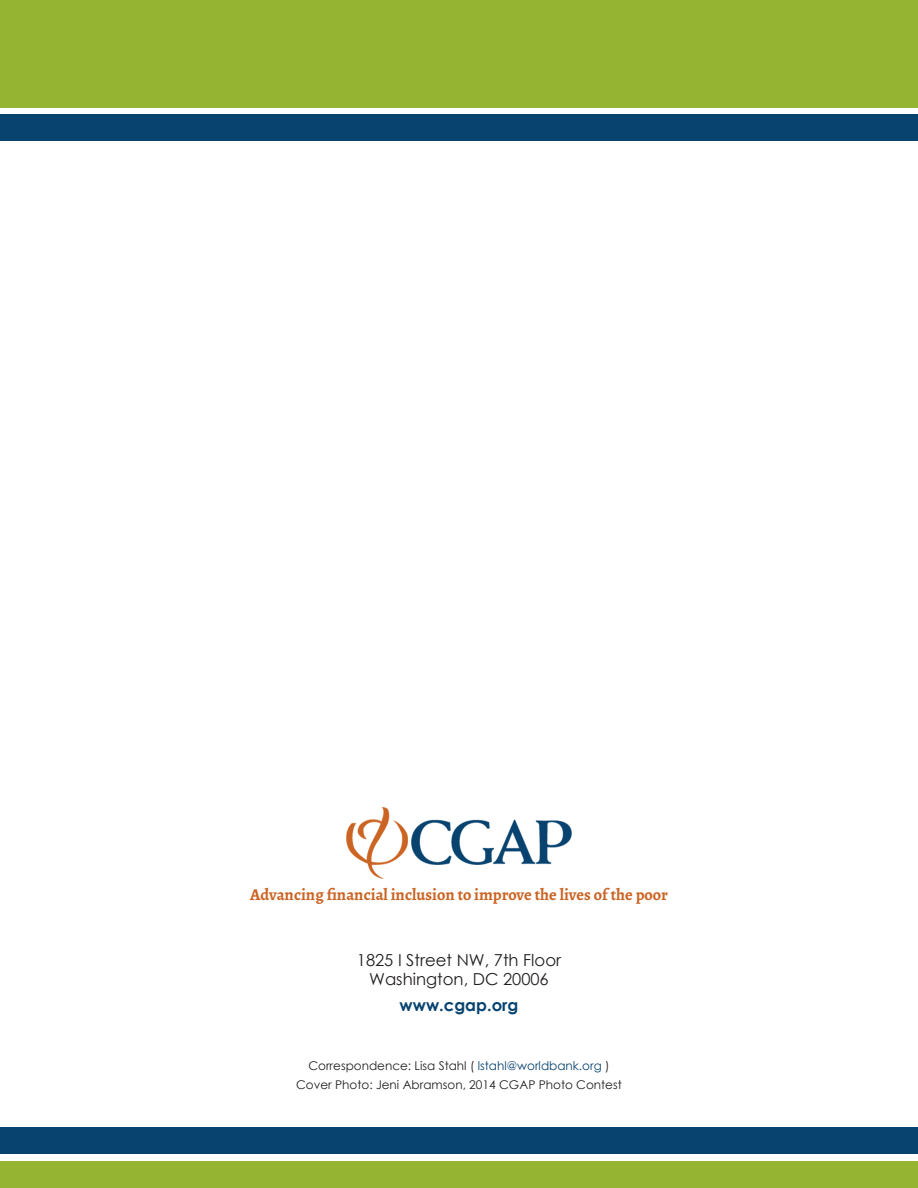
<style>
.page{position:relative;width:918px;height:1188px;background:#fff}
.page>*{position:absolute;margin:0;border:0;box-sizing:border-box;transform-origin:0 0}
.t1{font:700 16.5px "Alegreya";color:#cb6423}
.t2{font:16.5px "Century Gothic";color:#231f20}
.t3{font:700 16.5px "Century Gothic";color:#084370}
.t4{font:12px "Century Gothic";color:#231f20}
.s1{color:#084370}
</style>
<div class="page">
<div style="left:0;top:1161px;width:918px;height:27px;background:#95b532"></div>
<div style="left:0;top:0;width:918px;height:108px;background:#95b532"></div>
<div style="left:0;top:114px;width:918px;height:27px;background:#084370"></div>
<div style="left:0;top:1127px;width:918px;height:27px;background:#084370"></div>
<img style="left:346px;top:808px;width:226px;height:70px">
<p class="t1" style="left:250px;top:884px;width:419px">Advancing financial inclusion to improve the lives of the poor</p>
<p class="t2" style="left:357px;top:949px;width:206px">1825 I Street NW, 7th Floor</p>
<p class="t2" style="left:369px;top:968px;width:181px">Washington, DC 20006</p>
<p class="t3" style="left:400px;top:993px;width:120px">www.cgap.org</p>
<p class="t4" style="left:308px;top:1057px;width:303px">Correspondence: Lisa Stahl ( <span class="s1">lstahl@worldbank.org</span> )</p>
<p class="t4" style="left:296px;top:1076px;width:327px">Cover Photo: Jeni Abramson, 2014 CGAP Photo Contest</p>
</div>
